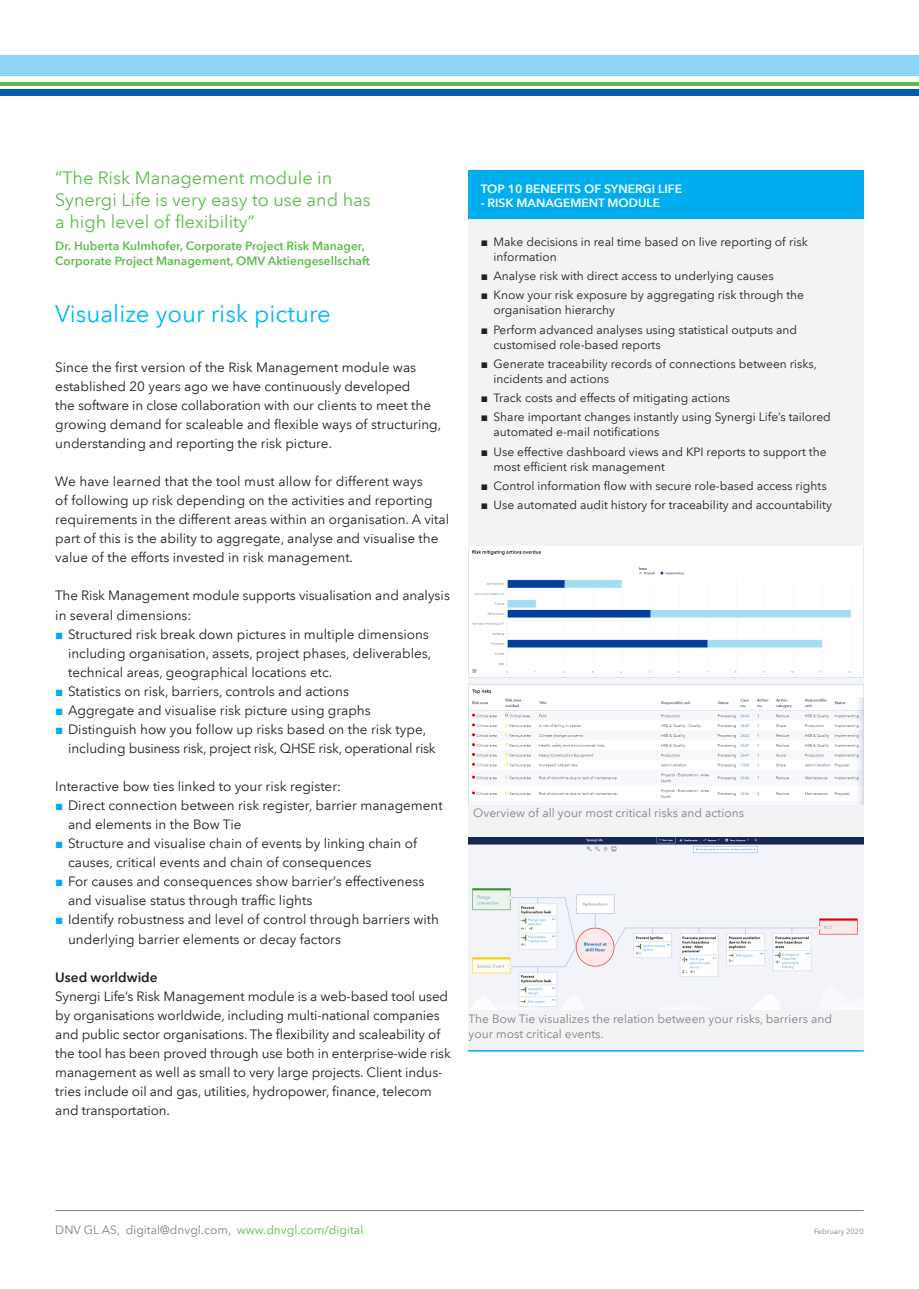
<style>
.page{position:relative;width:919px;height:1289px;background:#fff}
.page>*{position:absolute;margin:0;border:0;box-sizing:border-box;transform-origin:0 0}
.DNV_GL_Flyer_seconda{font:24px "Avenir Next LT Pro";color:#00baf1}
.DNV_GL_Quote{font:18px/21.6px "Avenir Next LT Pro";color:#5fbb4e}
.DNV_GL_Body{font:13.5px/19px "Avenir Next LT Pro";color:#231f20}
.DNV_GL_Subhead{font:600 13.5px "Avenir Next LT Pro";color:#231f20}
.t1{font:12px/15px "Avenir Next LT Pro";color:#231f20}
.DNV_GL_Caption{font:12px/14.4px "Avenir Next LT Pro";color:#808285}
.DNV_GL_Quote_name{font:600 12px "Avenir Next LT Pro";color:#5fbb4e}
.DNV_GL_Flyer_address{font:12px "Avenir Next LT Pro";color:#808285}
.DNV_GL_Flyer_facts_h{font:600 12px "Avenir Next LT Pro";color:#fff}
.DNV_GL_Version_numbe{font:7.5px "Avenir Next LT Pro";color:#808285}
.s1{font-family:"Arial";color:#00aeef}
.s2{font-family:"Arial"}
.s3{color:#5fbb4e}
</style>
<div class="page">
<hr style="left:55px;top:1210px;width:808px;height:1px;background:#808285">
<div style="left:0;top:55px;width:918px;height:21px;background:#8dd7f7"></div>
<hr style="left:0;top:82px;width:918px;height:4px;background:#5fbb4e">
<div style="left:0;top:89px;width:918px;height:7px;background:#015aaa"></div>
<div style="left:468px;top:171px;width:395px;height:49px;background:#00aeef"></div>
<div style="left:468px;top:220px;width:395px;height:830px;background:#f2f3f4"></div>
<hr style="left:468px;top:1050px;width:395px;height:1px;background:#00aeef">
<img style="left:468px;top:837px;width:395px;height:172px">
<img style="left:468px;top:547px;width:395px;height:257px">
<p class="DNV_GL_Quote" style="left:55px;top:167px;width:317px">“The Risk Management module in<br>Synergi Life is very easy to use and has a high level of flexibility”</p>
<p class="DNV_GL_Quote_name" style="left:55px;top:239px;width:311px">Dr. Huberta Kulmhofer, Corporate Project Risk Manager,</p>
<p class="DNV_GL_Quote_name" style="left:55px;top:253px;width:316px">Corporate Project Management, OMV Aktiengesellschaft</p>
<p class="DNV_GL_Flyer_seconda" style="left:55px;top:299px;width:277px">Visualize your risk picture</p>
<p class="DNV_GL_Body" style="left:55px;top:357px;width:362px">Since the first version of the Risk Management module was</p>
<p class="DNV_GL_Body" style="left:55px;top:376px;width:387px">established 20 years ago we have continuously developed<br>the software in close collaboration with our clients to meet the growing demand for scaleable and flexible ways of structuring, understanding and reporting the risk picture.</p>
<p class="DNV_GL_Body" style="left:55px;top:472px;width:395px">We have learned that the tool must allow for different ways<br>of following up risk depending on the activities and reporting requirements in the different areas within an organisation. A vital part of this is the ability to aggregate, analyse and visualise the value of the efforts invested in risk management.</p>
<p class="DNV_GL_Body" style="left:55px;top:586px;width:396px">The Risk Management module supports visualisation and analysis in several dimensions:</p>
<p class="DNV_GL_Body" style="left:68px;top:624px;width:365px;text-indent:-13px"><span class="s1">■</span> Structured risk break down pictures in multiple dimensions including organisation, assets, project phases, deliverables, technical areas, geographical locations etc.</p>
<p class="DNV_GL_Body" style="left:55px;top:681px;width:295px"><span class="s1">■</span> Statistics on risk, barriers, controls and actions</p>
<p class="DNV_GL_Body" style="left:55px;top:700px;width:317px"><span class="s1">■</span> Aggregate and visualise risk picture using graphs</p>
<p class="DNV_GL_Body" style="left:68px;top:719px;width:369px;text-indent:-13px"><span class="s1">■</span> Distinguish how you follow up risks based on the risk type, including business risk, project risk, QHSE risk, operational risk</p>
<p class="DNV_GL_Body" style="left:55px;top:776px;width:287px">Interactive bow ties linked to your risk register:</p>
<p class="DNV_GL_Body" style="left:68px;top:795px;width:376px;text-indent:-13px"><span class="s1">■</span> Direct connection between risk register, barrier management and elements in the Bow Tie</p>
<p class="DNV_GL_Body" style="left:68px;top:834px;width:350px;text-indent:-13px"><span class="s1">■</span> Structure and visualise chain of events by linking chain of causes, critical events and chain of consequences</p>
<p class="DNV_GL_Body" style="left:68px;top:872px;width:358px;text-indent:-13px"><span class="s1">■</span> For causes and consequences show barrier’s effectiveness and visualise status through traffic lights</p>
<p class="DNV_GL_Body" style="left:68px;top:910px;width:372px;text-indent:-13px"><span class="s1">■</span> Identify robustness and level of control through barriers with underlying barrier elements or decay factors</p>
<p class="DNV_GL_Subhead" style="left:55px;top:968px;width:104px">Used worldwide</p>
<p class="DNV_GL_Body" style="left:55px;top:986px;width:397px">Synergi Life’s Risk Management module is a web-based tool used by organisations worldwide, including multi-national companies and public sector organisations. The flexibility and scaleability of the tool has been proved through use both in enterprise-wide risk management as well as small to very large projects. Client indus&shy;tries include oil and gas, utilities, hydropower, finance, telecom and transportation.</p>
<p class="DNV_GL_Flyer_facts_h" style="left:480px;top:181px;width:203px">TOP 10 BENEFITS OF SYNERGI LIFE</p>
<p class="DNV_GL_Flyer_facts_h" style="left:480px;top:195px;width:181px">- RISK MANAGEMENT MODULE</p>
<p class="t1" style="left:493px;top:234px;width:316px;text-indent:-13px"><span class="s2">■</span> Make decisions in real time based on live reporting of risk information</p>
<p class="t1" style="left:480px;top:268px;width:294px"><span class="s2">■</span> Analyse risk with direct access to underlying causes</p>
<p class="t1" style="left:493px;top:288px;width:312px;text-indent:-13px"><span class="s2">■</span> Know your risk exposure by aggregating risk through the organisation hierarchy</p>
<p class="t1" style="left:493px;top:322px;width:305px;text-indent:-13px"><span class="s2">■</span> Perform advanced analyses using statistical outputs and customised role-based reports</p>
<p class="t1" style="left:493px;top:356px;width:325px;text-indent:-13px"><span class="s2">■</span> Generate traceability records of connections between risks, incidents and actions</p>
<p class="t1" style="left:480px;top:390px;width:251px"><span class="s2">■</span> Track costs and effects of mitigating actions</p>
<p class="t1" style="left:493px;top:410px;width:339px;text-indent:-13px"><span class="s2">■</span> Share important changes instantly using Synergi Life’s tailored automated e-mail notifications</p>
<p class="t1" style="left:493px;top:444px;width:334px;text-indent:-13px"><span class="s2">■</span> Use effective dashboard views and KPI reports to support the most efficient risk management</p>
<p class="t1" style="left:480px;top:478px;width:347px"><span class="s2">■</span> Control information flow with secure role-based access rights</p>
<p class="t1" style="left:480px;top:497px;width:352px"><span class="s2">■</span> Use automated audit history for traceability and accountability</p>
<p class="DNV_GL_Caption" style="left:473px;top:805px;width:272px">Overview of all your most critical risks and actions</p>
<p class="DNV_GL_Caption" style="left:468px;top:1011px;width:365px">The Bow Tie visualizes the relation between your risks, barriers and your most critical events.</p>
<p class="DNV_GL_Flyer_address" style="left:55px;top:1222px;width:309px">DNV GL AS, digital@dnvgl.com, <span class="s3">www.dnvgl.com/digital</span></p>
<p class="DNV_GL_Version_numbe" style="left:814px;top:1226px;width:51px">February 2020</p>
</div>
